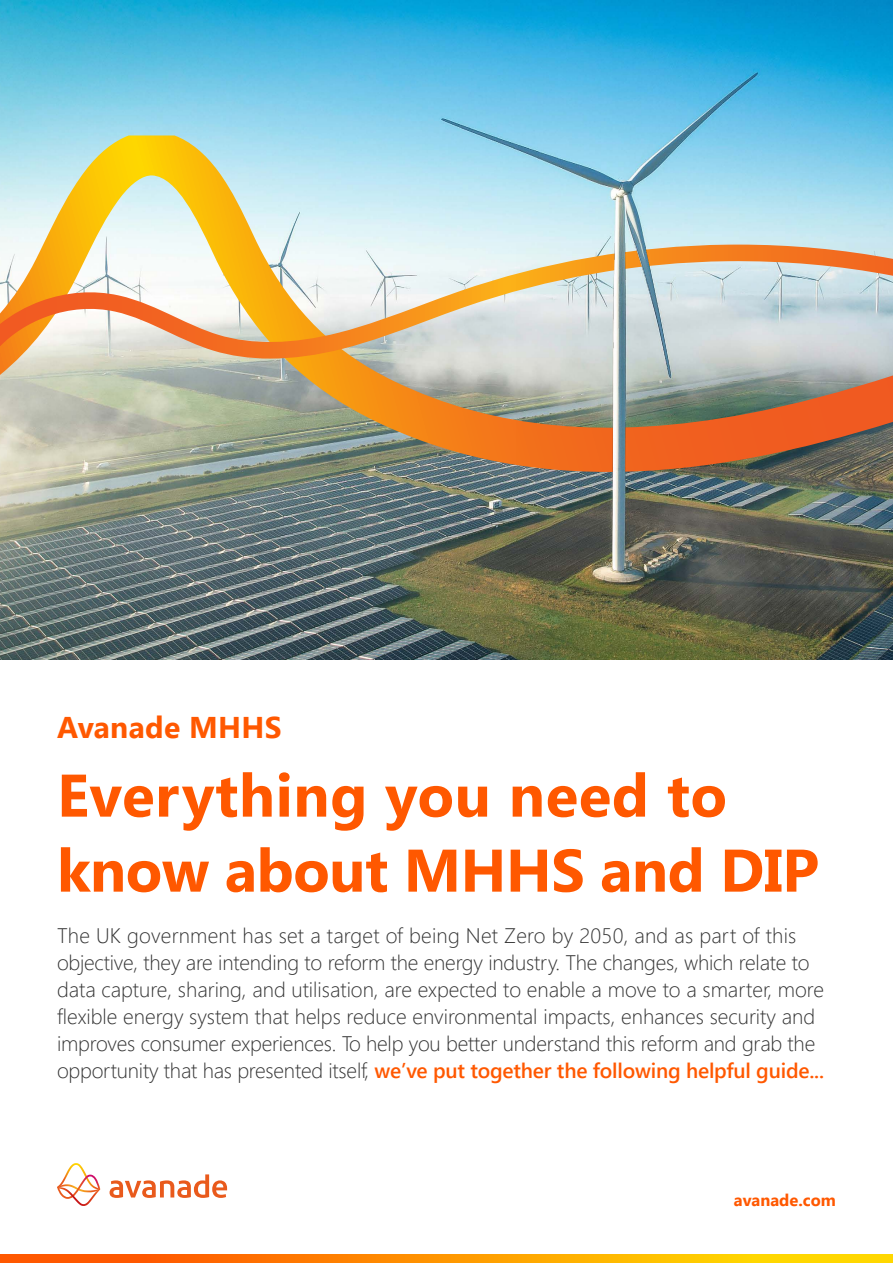
<style>
.page{position:relative;width:893px;height:1263px;background:#fff}
.page>*{position:absolute;margin:0;border:0;box-sizing:border-box;transform-origin:0 0}
.t1{font:700 60px/75px "Segoe UI";color:#ff5800}
.t2{font:700 30px "Segoe UI";letter-spacing:.01em;color:#ff5800}
.t3{font:300 21px/27px "Segoe UI";color:#333}
.t4{font:700 16.5px "Segoe UI";color:#ff5800}
.s1{font-weight:600;color:#ff5800}
</style>
<div class="page">
<img style="left:0;top:0;width:893px;height:660px">
<svg style="left:0;top:1254px;width:893px;height:9px"></svg>
<svg style="left:110px;top:1174px;width:117px;height:24px"></svg>
<svg style="left:57px;top:1163px;width:43px;height:43px"></svg>
<svg style="left:0;top:135px;width:893px;height:337px"></svg>
<svg style="left:0;top:245px;width:517px;height:114px"></svg>
<img style="left:517px;top:243px;width:376px;height:237px">
<h2 class="t2" style="left:57px;top:711px;width:226px">Avanade MHHS</h2>
<h1 class="t1" style="left:57px;top:758px;width:763px">Everything you need to know about MHHS and DIP</h1>
<p class="t3" style="left:57px;top:920px;width:769px">The UK government has set a target of being Net Zero by 2050, and as part of this objective, they are intending to reform the energy industry. The changes, which relate to data capture, sharing, and utilisation, are expected to enable a move to a smarter, more flexible energy system that helps reduce environmental impacts, enhances security and improves consumer experiences. To help you better understand this reform and grab the opportunity that has presented itself, <span class="s1">we’ve put together the following helpful guide...</span></p>
<p class="t4" style="left:734px;top:1191px;width:104px">avanade.com</p>
</div>
